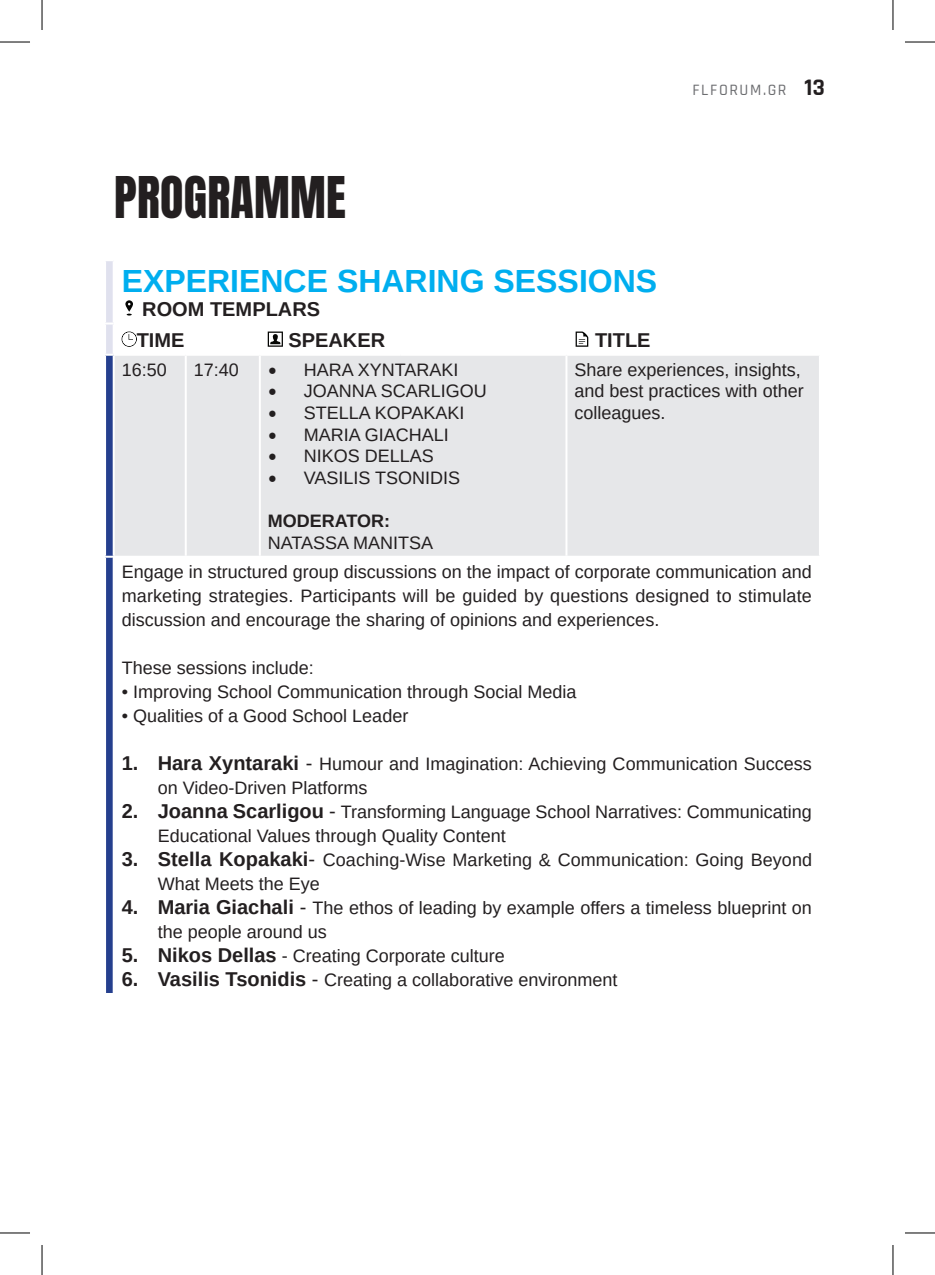
<style>
.page{position:relative;width:935px;height:1275px;background:#fff}
.page>*{position:absolute;margin:0;border:0;box-sizing:border-box;transform-origin:0 0}
.t1{font:48px "Anton";letter-spacing:.005em;color:#231f20}
.t2{font:700 32px "Arimo";color:#00aeef}
.t3{font:700 20px/31.2px "Arimo";color:#231f20}
.t4{font:18px/24px "Arimo";color:#231f20}
.t5{font:700 18px "Arimo";color:#231f20}
.t6{font:500 16px "Rajdhani";letter-spacing:.1em;color:#6c6d70}
.s1{font-weight:700;font-size:24px;color:#231f20}
.s2{font-family:"Minion Pro";font-size:24px}
.s3{font-weight:700;font-size:20px}
.s4{font-size:20px}
</style>
<div class="page">
<div style="left:115px;top:356px;width:703px;height:200px;background:#e6e7e9"></div>
<hr style="left:185px;top:356px;width:2px;height:200px;background:#fff">
<hr style="left:259px;top:356px;width:2px;height:200px;background:#fff">
<hr style="left:565px;top:356px;width:2px;height:200px;background:#fff">
<svg style="left:105px;top:261px;width:9px;height:732px"></svg>
<svg style="left:125px;top:300px;width:8px;height:15px"></svg>
<svg style="left:122px;top:331px;width:15px;height:16px"></svg>
<svg style="left:268px;top:331px;width:15px;height:16px"></svg>
<svg style="left:575px;top:331px;width:13px;height:16px"></svg>
<hr style="left:0;top:42px;width:30px;height:1px;background:#000">
<hr style="left:904px;top:42px;width:30px;height:1px;background:#000">
<hr style="left:0;top:1232px;width:30px;height:1px;background:#000">
<hr style="left:904px;top:1232px;width:30px;height:1px;background:#000">
<hr style="left:42px;top:0;width:1px;height:30px;background:#000">
<hr style="left:42px;top:1245px;width:1px;height:30px;background:#000">
<hr style="left:892px;top:0;width:1px;height:30px;background:#000">
<hr style="left:892px;top:1245px;width:1px;height:30px;background:#000">
<h1 class="t1" style="left:114px;top:173px;width:233px">PROGRAMME</h1>
<h2 class="t2" style="left:122px;top:258px;width:537px">EXPERIENCE SHARING SESSIONS</h2>
<p class="t3" style="left:137px;top:293px;width:185px">ROOM TEMPLARS<br>TIME</p>
<p class="t3" style="left:288px;top:324px;width:98px">SPEAKER</p>
<p class="t3" style="left:595px;top:324px;width:57px">TITLE</p>
<p class="t6" style="left:692px;top:81px;width:134px">FLFORUM.GR <span class="s1">13</span></p>
<p class="t4" style="left:122px;top:358px;width:47px">16:50</p>
<p class="t4" style="left:194px;top:358px;width:266px">17:40 <span class="s2">•</span> HARA XYNTARAKI</p>
<p class="t4" style="left:268px;top:379px;width:220px"><span class="s2">•</span> JOANNA SCARLIGOU</p>
<p class="t4" style="left:268px;top:401px;width:198px"><span class="s2">•</span> STELLA KOPAKAKI</p>
<p class="t4" style="left:268px;top:422px;width:182px"><span class="s2">•</span> MARIA GIACHALI</p>
<p class="t4" style="left:268px;top:444px;width:167px"><span class="s2">•</span> NIKOS DELLAS</p>
<p class="t4" style="left:268px;top:466px;width:194px"><span class="s2">•</span> VASILIS TSONIDIS</p>
<p class="t5" style="left:268px;top:508px;width:124px">MODERATOR:</p>
<p class="t4" style="left:268px;top:530px;width:167px">NATASSA MANITSA</p>
<p class="t4" style="left:574px;top:359px;width:231px;line-height:21.6px">Share experiences, insights, and best practices with other colleagues.</p>
<p class="t4" style="left:122px;top:560px;width:691px;text-align:justify">Engage in structured group discussions on the impact of corporate communication and marketing strategies. Participants will be guided by questions designed to stimulate discussion and encourage the sharing of opinions and experiences.</p>
<p class="t4" style="left:122px;top:656px;width:194px">These sessions include:</p>
<p class="t4" style="left:122px;top:680px;width:456px">• Improving School Communication through Social Media</p>
<p class="t4" style="left:122px;top:704px;width:288px">• Qualities of a Good School Leader</p>
<p class="t4" style="left:158px;top:752px;width:655px;text-indent:-36px"><span class="s3">1. Hara Xyntaraki</span> <span class="s4">-</span> Humour and Imagination: Achieving Communication Success on Video-Driven Platforms</p>
<p class="t4" style="left:158px;top:800px;width:655px;text-indent:-36px"><span class="s3">2. Joanna Scarligou</span> <span class="s4">-</span> Transforming Language School Narratives: Communicating<br>Educational Values through Quality Content</p>
<p class="t4" style="left:158px;top:848px;width:655px;text-indent:-36px"><span class="s3">3. Stella Kopakaki</span><span class="s4">-</span> Coaching-Wise Marketing &amp; Communication: Going Beyond<br>What Meets the Eye</p>
<p class="t4" style="left:158px;top:896px;width:655px;text-indent:-36px"><span class="s3">4. Maria Giachali</span> <span class="s4">-</span> The ethos of leading by example offers a timeless blueprint on the people around us</p>
<p class="t4" style="left:122px;top:944px;width:385px"><span class="s3">5. Nikos Dellas</span> - Creating Corporate culture</p>
<p class="t4" style="left:122px;top:968px;width:497px"><span class="s3">6. Vasilis Tsonidis</span> <span class="s4">-</span> Creating a collaborative environment</p>
</div>
